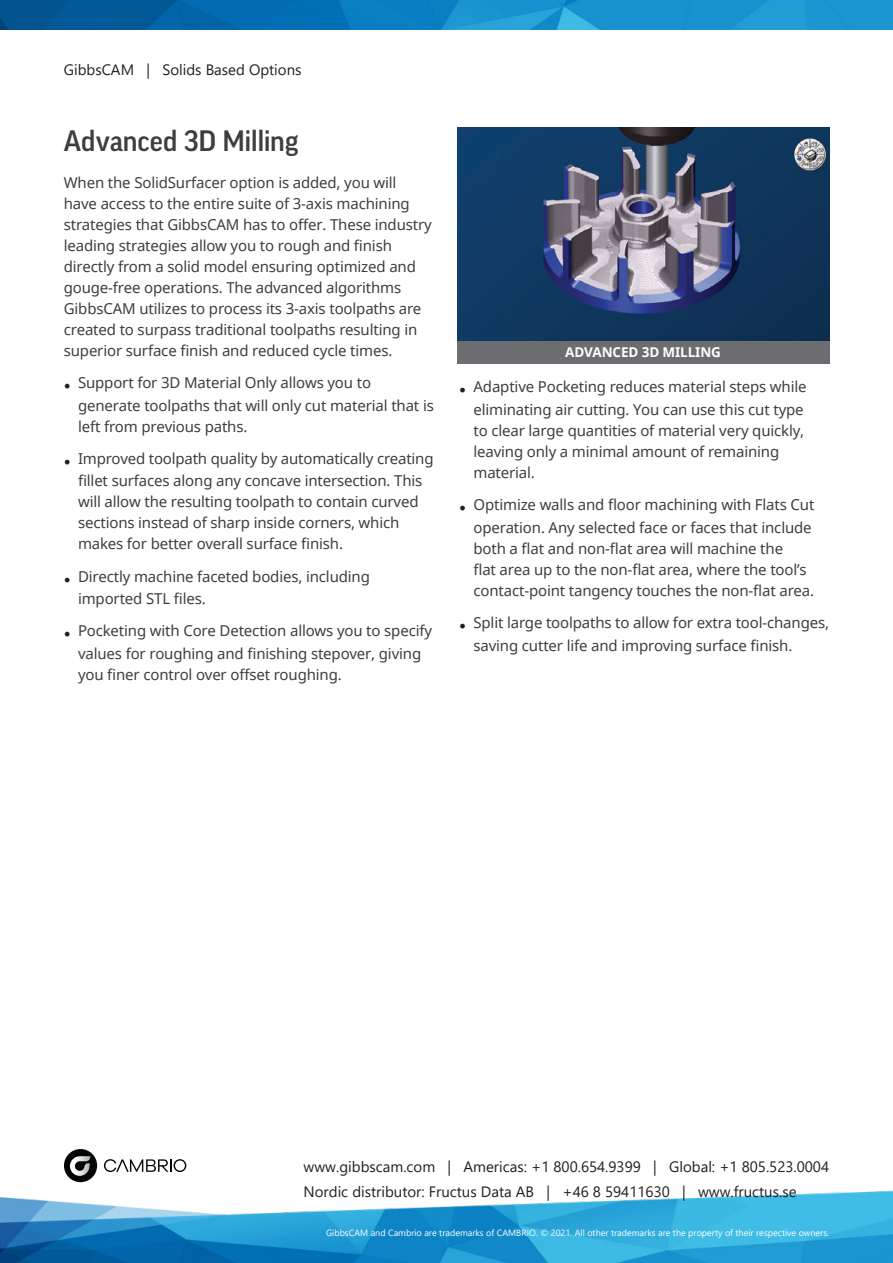
<style>
.page{position:relative;width:893px;height:1263px;background:#fff}
.page>*{position:absolute;margin:0;border:0;box-sizing:border-box;transform-origin:0 0}
.t1{font:500 28.5px "Good Pro";letter-spacing:-.005em;color:#3e3e3f}
.t2{font:15px/21px "Noto Sans";letter-spacing:-.01em;color:#3e3e3f}
.Contact_line{font:15px/25.7px "Segoe UI";color:#231f20}
.t3{font:700 13.5px "Noto Sans";letter-spacing:-.01em;color:#fff}
.Footnote_REV-Right{font:9px "Segoe UI";color:#fff}
.s1{font-family:"Minion Pro";font-size:18px;color:#231f20}
</style>
<div class="page">
<img style="left:0;top:1190px;width:893px;height:73px">
<img style="left:0;top:0;width:893px;height:30px">
<svg style="left:104px;top:1159px;width:82px;height:13px"></svg>
<div style="left:64px;top:1149px;width:33px;height:33px;background:#040503;border-radius:50%"></div>
<svg style="left:70px;top:1156px;width:20px;height:20px"></svg>
<img style="left:457px;top:128px;width:372px;height:213px">
<div style="left:457px;top:341px;width:372px;height:23px;background:#6c6d70"></div>
<h3 class="Contact_line" style="left:64px;top:55px;width:239px">GibbsCAM | Solids Based Options</h3>
<p class="t1" style="left:64px;top:124px;width:236px">Advanced 3D Milling</p>
<p class="t2" style="left:64px;top:172px;width:370px">When the SolidSurfacer option is added, you will have access to the entire suite of 3-axis machining strategies that GibbsCAM has to offer. These industry leading strategies allow you to rough and finish directly from a solid model ensuring optimized and gouge-free operations. The advanced algorithms GibbsCAM utilizes to process its 3-axis toolpaths are created to surpass traditional toolpaths resulting in superior surface finish and reduced cycle times.</p>
<p class="t2" style="left:78px;top:371px;width:357px;line-height:22.5px;text-indent:-14px"><span class="s1">•</span> Support for 3D Material Only allows you to generate toolpaths that will only cut material that is</p>
<p class="t2" style="left:78px;top:415px;width:171px">left from previous paths.</p>
<p class="t2" style="left:64px;top:447px;width:371px;line-height:22.5px;text-align:center"><span class="s1">•</span> Improved toolpath quality by automatically creating fillet surfaces along any concave intersection. This</p>
<p class="t2" style="left:78px;top:491px;width:342px">will allow the resulting toolpath to contain curved sections instead of sharp inside corners, which makes for better overall surface finish.</p>
<p class="t2" style="left:78px;top:565px;width:293px;line-height:22.5px;text-indent:-14px"><span class="s1">•</span> Directly machine faceted bodies, including imported STL files.</p>
<p class="t2" style="left:64px;top:619px;width:370px;line-height:22.5px;text-align:center"><span class="s1">•</span> Pocketing with Core Detection allows you to specify values for roughing and finishing stepover, giving</p>
<p class="t2" style="left:78px;top:664px;width:265px">you finer control over offset roughing.</p>
<p class="t3" style="left:565px;top:343px;width:157px">ADVANCED 3D MILLING</p>
<p class="t2" style="left:459px;top:375px;width:349px;line-height:22.5px;text-align:right"><span class="s1">•</span> Adaptive Pocketing reduces material steps while eliminating air cutting. You can use this cut type</p>
<p class="t2" style="left:473px;top:420px;width:332px">to clear large quantities of material very quickly, leaving only a minimal amount of remaining material.</p>
<p class="t2" style="left:459px;top:493px;width:357px;line-height:22.5px;text-align:right"><span class="s1">•</span> Optimize walls and floor machining with Flats Cut operation. Any selected face or faces that include</p>
<p class="t2" style="left:473px;top:537px;width:342px">both a flat and non-flat area will machine the<br>flat area up to the non-flat area, where the tool’s contact-point tangency touches the non-flat area.</p>
<p class="t2" style="left:473px;top:611px;width:357px;line-height:22.5px;text-indent:-14px"><span class="s1">•</span> Split large toolpaths to allow for extra tool-changes, saving cutter life and improving surface finish.</p>
<p class="Contact_line" style="left:304px;top:1152px;width:527px">www.gibbscam.com | Americas: +1 800.654.9399 | Global: +1 805.523.0004<br>Nordic distributor: Fructus Data AB | +46 8 59411630 | www.fructus.se</p>
<p class="Footnote_REV-Right" style="left:326px;top:1224px;width:505px">GibbsCAM and Cambrio are trademarks of CAMBRIO. © 2021. All other trademarks are the property of their respective owners.</p>
</div>
